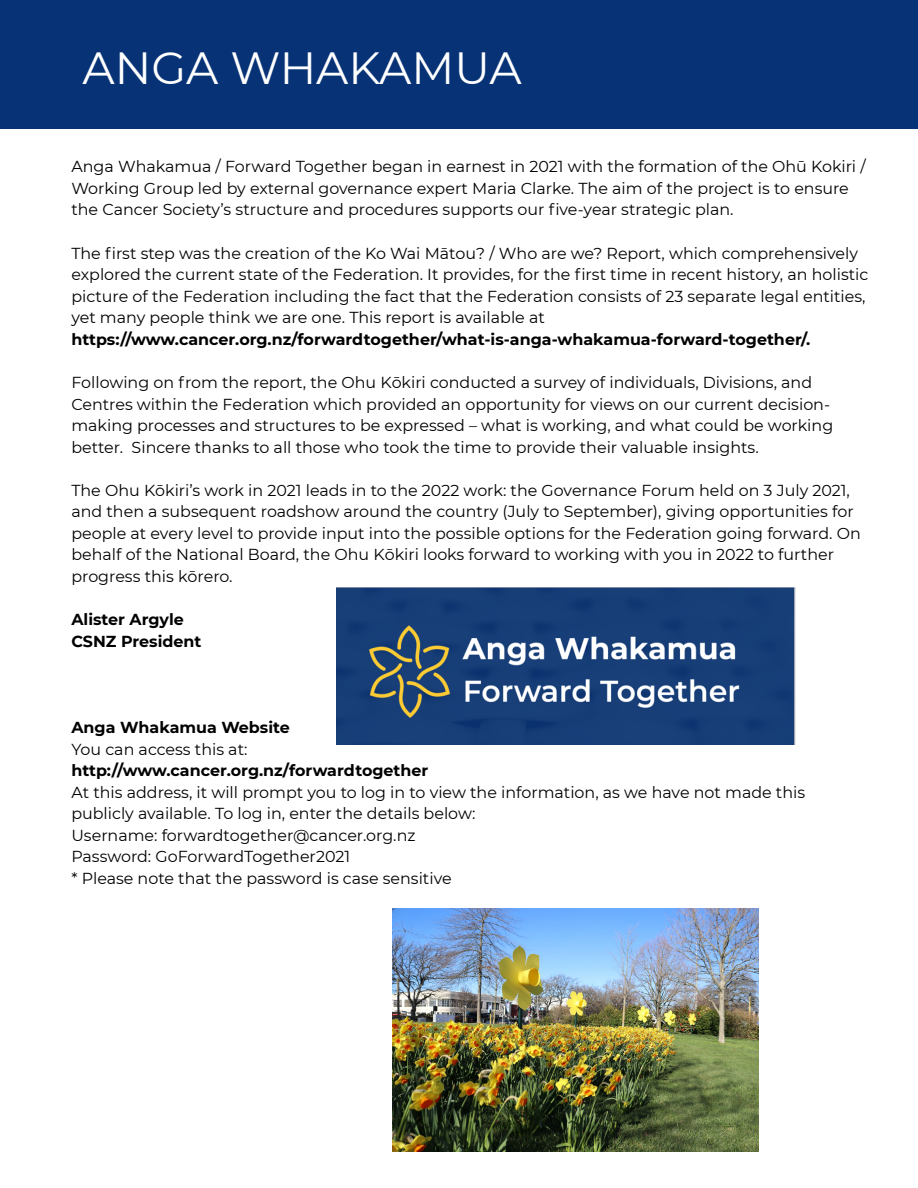
<style>
.page{position:relative;width:918px;height:1188px;background:#fff}
.page>*{position:absolute;margin:0;border:0;box-sizing:border-box;transform-origin:0 0}
.t1{font:45px "Montserrat";color:#fff}
.t2{font:15.9px/21.6px "Montserrat";color:#000}
.t3{font:700 15.9px/21.6px "Montserrat";color:#000}
</style>
<div class="page">
<div style="left:0;top:0;width:918px;height:128px;background:#073376"></div>
<img style="left:337px;top:588px;width:458px;height:157px">
<img style="left:392px;top:908px;width:366px;height:244px">
<h1 class="t1" style="left:83px;top:41px;width:441px">ANGA WHAKAMUA</h1>
<p class="t2" style="left:71px;top:156px;width:796px">Anga Whakamua / Forward Together began in earnest in 2021 with the formation of the Ohū Kokiri /<br>Working Group led by external governance expert Maria Clarke. The aim of the project is to ensure the Cancer Society’s structure and procedures supports our five-year strategic plan.</p>
<p class="t2" style="left:71px;top:242px;width:799px">The fi rst step was the creation of the Ko Wai Mātou? / Who are we? Report, which comprehensively explored the current state of the Federation. It provides, for the fi rst time in recent history, an holistic picture of the Federation including the fact that the Federation consists of 23 separate legal entities, yet many people think we are one. This report is available at</p>
<p class="t3" style="left:71px;top:328px;width:740px">https://www.cancer.org.nz/forwardtogether/what-is-anga-whakamua-forward-together/.</p>
<p class="t2" style="left:71px;top:371px;width:763px">Following on from the report, the Ohu Kōkiri conducted a survey of individuals, Divisions, and Centres within the Federation which provided an opportunity for views on our current decision&shy;making processes and structures to be expressed – what is working, and what could be working better. Sincere thanks to all those who took the time to provide their valuable insights.</p>
<p class="t2" style="left:71px;top:479px;width:791px">The Ohu Kōkiri’s work in 2021 leads in to the 2022 work: the Governance Forum held on 3 July 2021, and then a subsequent roadshow around the country (July to September), giving opportunities for people at every level to provide input into the possible options for the Federation going forward. On behalf of the National Board, the Ohu Kōkiri looks forward to working with you in 2022 to further progress this kōrero.</p>
<p class="t3" style="left:71px;top:609px;width:132px">Alister Argyle<br>CSNZ President</p>
<p class="t3" style="left:71px;top:717px;width:220px">Anga Whakamua Website</p>
<p class="t2" style="left:71px;top:738px;width:178px">You can access this at:</p>
<p class="t3" style="left:71px;top:760px;width:359px">http://www.cancer.org.nz/forwardtogether</p>
<p class="t2" style="left:71px;top:781px;width:735px">At this address, it will prompt you to log in to view the information, as we have not made this publicly available. To log in, enter the details below:<br>Username: forwardtogether@cancer.org.nz<br>Password: GoForwardTogether2021<br>* Please note that the password is case sensitive</p>
</div>
